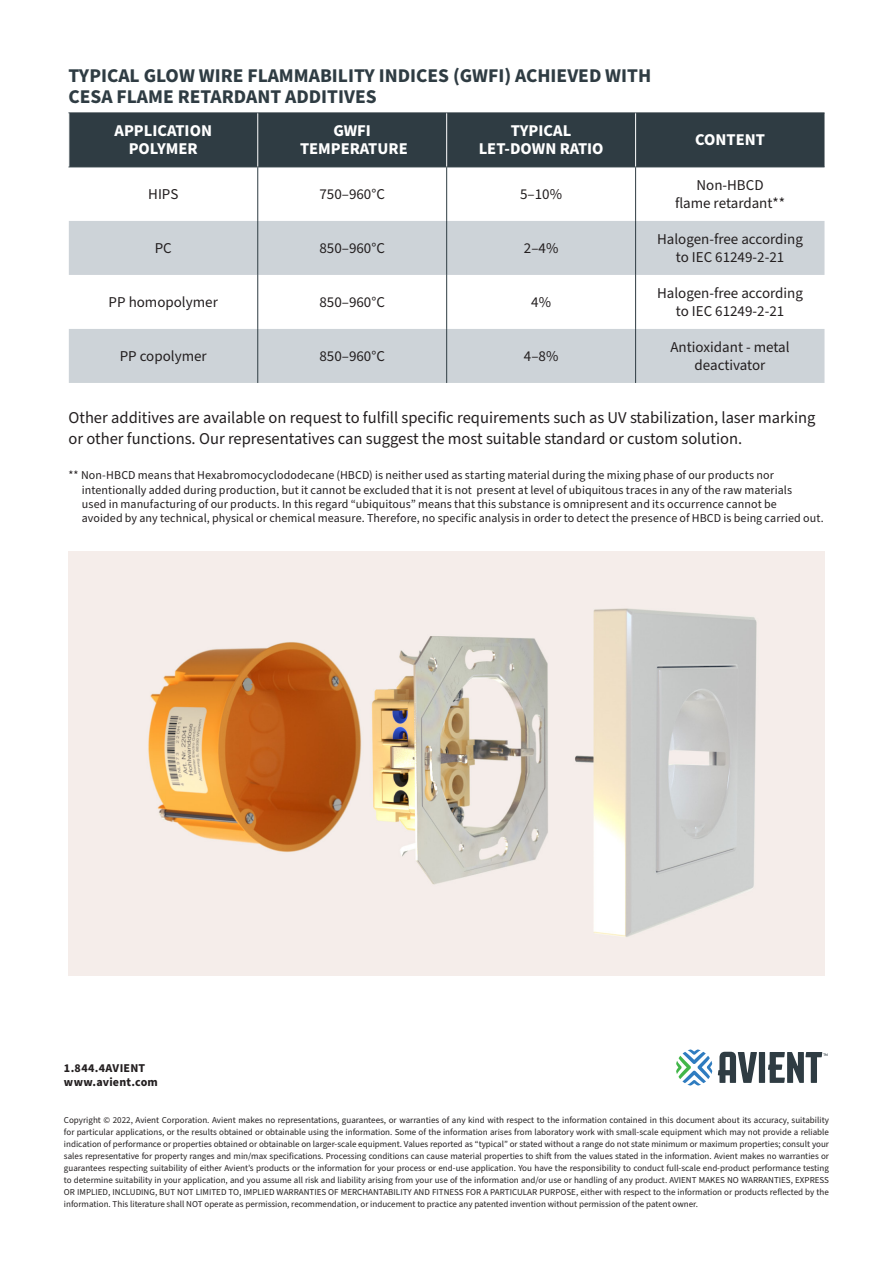
<style>
.page{position:relative;width:893px;height:1263px;background:#fff}
.page>*{position:absolute;margin:0;border:0;box-sizing:border-box;transform-origin:0 0}
.t1{font:700 19.5px/21px "Source Sans Pro";color:#2f3c43}
.t2{font:16.5px/21px "Source Sans Pro";color:#231f20}
.t3{font:700 16.5px/18px "Source Sans Pro";color:#fff;text-align:center}
.t4{font:15px/18px "Source Sans Pro";color:#231f20;text-align:center}
.sub_sub{font:12px/14.4px "Source Sans Pro";letter-spacing:.005em;color:#231f20}
.t5{font:700 12px "Source Sans Pro";letter-spacing:.015em;color:#231f20}
.t6{font:9px/12px "Source Sans Pro";color:#231f20;text-align:justify}
</style>
<div class="page">
<div style="left:69px;top:114px;width:755px;height:53px;background:#2f3c43"></div>
<div style="left:69px;top:221px;width:755px;height:54px;background:#cdd3d8"></div>
<div style="left:69px;top:329px;width:755px;height:54px;background:#cdd3d8"></div>
<hr style="left:68px;top:113px;width:190px;height:1px;background:#2f3c43">
<hr style="left:258px;top:113px;width:189px;height:1px;background:#2f3c43">
<hr style="left:447px;top:113px;width:189px;height:1px;background:#2f3c43">
<hr style="left:636px;top:113px;width:188px;height:1px;background:#2f3c43">
<hr style="left:68px;top:167px;width:190px;height:1px;background:#2f3c43">
<hr style="left:258px;top:167px;width:189px;height:1px;background:#2f3c43">
<hr style="left:257px;top:167px;width:1px;height:54px;background:#2f3c43">
<hr style="left:447px;top:167px;width:189px;height:1px;background:#2f3c43">
<hr style="left:446px;top:167px;width:1px;height:54px;background:#2f3c43">
<hr style="left:636px;top:167px;width:188px;height:1px;background:#2f3c43">
<hr style="left:635px;top:167px;width:1px;height:54px;background:#2f3c43">
<hr style="left:257px;top:221px;width:1px;height:54px;background:#2f3c43">
<hr style="left:446px;top:221px;width:1px;height:54px;background:#2f3c43">
<hr style="left:635px;top:221px;width:1px;height:54px;background:#2f3c43">
<hr style="left:257px;top:275px;width:1px;height:54px;background:#2f3c43">
<hr style="left:446px;top:275px;width:1px;height:54px;background:#2f3c43">
<hr style="left:635px;top:275px;width:1px;height:54px;background:#2f3c43">
<hr style="left:257px;top:329px;width:1px;height:54px;background:#2f3c43">
<hr style="left:446px;top:329px;width:1px;height:54px;background:#2f3c43">
<hr style="left:635px;top:329px;width:1px;height:54px;background:#2f3c43">
<hr style="left:68px;top:113px;width:1px;height:54px;background:#fff">
<hr style="left:257px;top:113px;width:1px;height:54px;background:#fff">
<hr style="left:446px;top:113px;width:1px;height:54px;background:#fff">
<hr style="left:635px;top:113px;width:1px;height:54px;background:#fff">
<img style="left:69px;top:551px;width:756px;height:424px">
<svg style="left:676px;top:1049px;width:36px;height:36px"></svg>
<svg style="left:718px;top:1052px;width:109px;height:31px"></svg>
<p class="t1" style="left:68px;top:65px;width:584px">TYPICAL GLOW WIRE FLAMMABILITY INDICES (GWFI) ACHIEVED WITH<br>CESA FLAME RETARDANT ADDITIVES</p>
<p class="t3" style="left:115px;top:122px;width:99px">APPLICATION<br>POLYMER</p>
<p class="t3" style="left:300px;top:122px;width:109px">GWFI<br>TEMPERATURE</p>
<p class="t3" style="left:479px;top:122px;width:126px">TYPICAL<br>LET-DOWN RATIO</p>
<p class="t3" style="left:695px;top:131px;width:71px">CONTENT</p>
<p class="t4" style="left:148px;top:185px;width:32px">HIPS</p>
<p class="t4" style="left:319px;top:185px;width:67px">750–960°C</p>
<p class="t4" style="left:520px;top:185px;width:43px">5–10%</p>
<p class="t4" style="left:675px;top:176px;width:112px">Non-HBCD<br>flame retardant**</p>
<p class="t4" style="left:155px;top:239px;width:19px">PC</p>
<p class="t4" style="left:319px;top:239px;width:67px">850–960°C</p>
<p class="t4" style="left:524px;top:239px;width:36px">2–4%</p>
<p class="t4" style="left:657px;top:230px;width:147px">Halogen-free according to IEC 61249-2-21</p>
<p class="t4" style="left:109px;top:293px;width:111px">PP homopolymer</p>
<p class="t4" style="left:319px;top:293px;width:67px">850–960°C</p>
<p class="t4" style="left:531px;top:293px;width:21px">4%</p>
<p class="t4" style="left:657px;top:284px;width:147px">Halogen-free according to IEC 61249-2-21</p>
<p class="t4" style="left:120px;top:347px;width:89px">PP copolymer</p>
<p class="t4" style="left:319px;top:347px;width:67px">850–960°C</p>
<p class="t4" style="left:524px;top:347px;width:36px">4–8%</p>
<p class="t4" style="left:670px;top:338px;width:121px">Antioxidant - metal deactivator</p>
<p class="t2" style="left:68px;top:408px;width:748px">Other additives are available on request to fulfill specific requirements such as UV stabilization, laser marking or other functions. Our representatives can suggest the most suitable standard or custom solution.</p>
<p class="sub_sub" style="left:82px;top:468px;width:743px;text-indent:-13px">** Non-HBCD means that Hexabromocyclododecane (HBCD) is neither used as starting material during the mixing phase of our products nor intentionally added during production, but it cannot be excluded that it is not present at level of ubiquitous traces in any of the raw materials<br>used in manufacturing of our products. In this regard “ubiquitous” means that this substance is omnipresent and its occurrence cannot be<br>avoided by any technical, physical or chemical measure. Therefore, no specific analysis in order to detect the presence of HBCD is being carried out.</p>
<p class="t5" style="left:64px;top:1060px;width:83px">1.844.4AVIENT</p>
<p class="t5" style="left:64px;top:1074px;width:95px">www.avient.com</p>
<p class="t6" style="left:64px;top:1114px;width:767px">Copyright © 2022, Avient Corporation. Avient makes no representations, guarantees, or warranties of any kind with respect to the information contained in this document about its accuracy, suitability for particular applications, or the results obtained or obtainable using the information. Some of the information arises from laboratory work with small-scale equipment which may not provide a reliable indication of performance or properties obtained or obtainable on larger-scale equipment. Values reported as “typical” or stated without a range do not state minimum or maximum properties; consult your sales representative for property ranges and min/max specifications. Processing conditions can cause material properties to shift from the values stated in the information. Avient makes no warranties or guarantees respecting suitability of either Avient’s products or the information for your process or end-use application. You have the responsibility to conduct full-scale end-product performance testing to determine suitability in your application, and you assume all risk and liability arising from your use of the information and/or use or handling of any product. AVIENT MAKES NO WARRANTIES, EXPRESS OR IMPLIED, INCLUDING, BUT NOT LIMITED TO, IMPLIED WARRANTIES OF MERCHANTABILITY AND FITNESS FOR A PARTICULAR PURPOSE, either with respect to the information or products reflected by the information. This literature shall NOT operate as permission, recommendation, or inducement to practice any patented invention without permission of the patent owner.</p>
</div>
